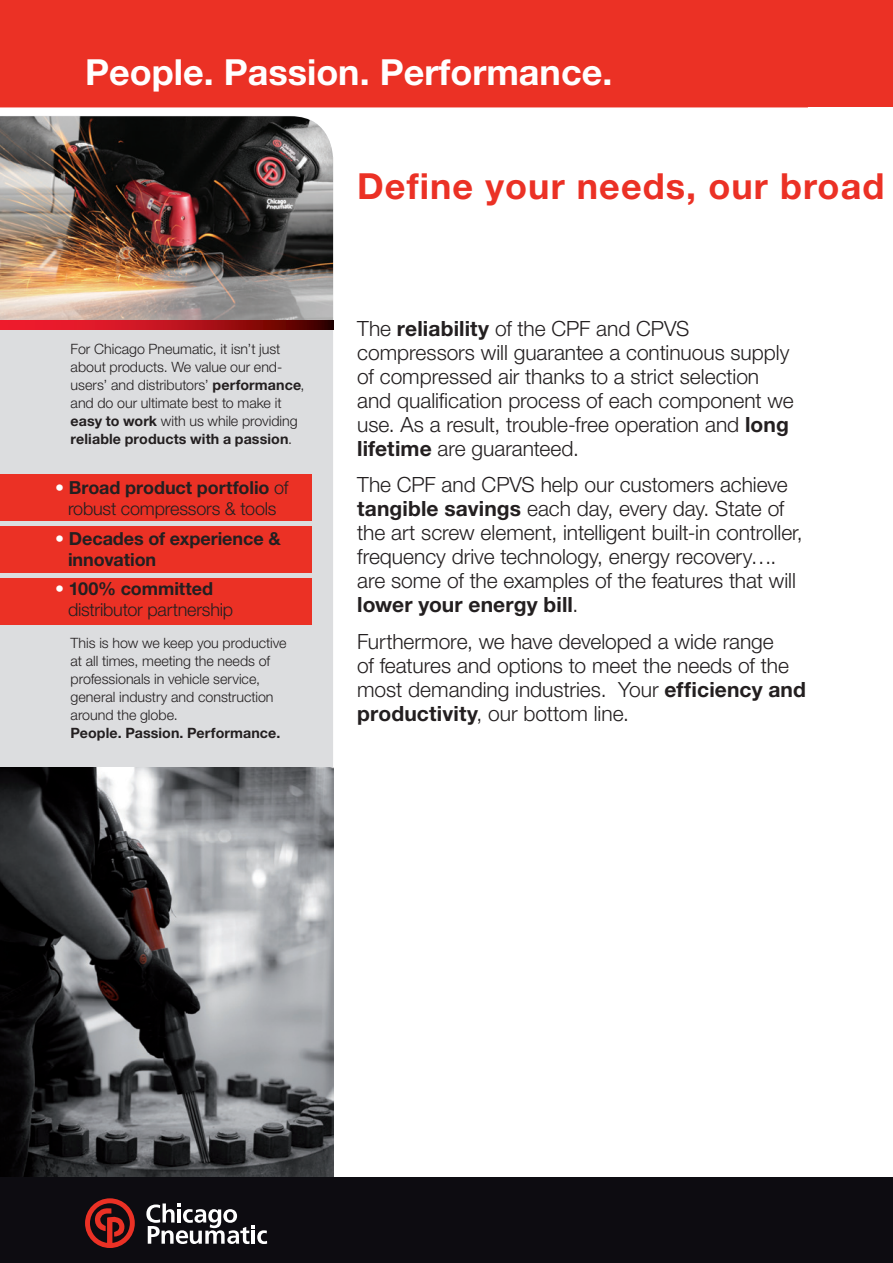
<style>
.page{position:relative;width:893px;height:1263px;background:#fff}
.page>*{position:absolute;margin:0;border:0;box-sizing:border-box;transform-origin:0 0}
.t1{font:700 36px "Helvetica Neue LT Std";color:#fff}
.t2{font:700 36px "Helvetica Neue LT Std";letter-spacing:.03em;color:#eb3125}
.t3{font:300 21px/24px "Helvetica Neue LT Std";letter-spacing:-.005em;color:#231f20}
.t4{font:300 18px/21px "Helvetica Neue LT Std";letter-spacing:-.01em;color:#231f20;text-align:center}
.t5{font:700 18px/21px "Helvetica Neue LT Std";letter-spacing:-.005em;color:#231f20}
.t6{font:300 14.25px/18px "Helvetica Neue LT Std";color:#231f20}
.t7{font:700 14.25px "Helvetica Neue LT Std";letter-spacing:.005em;color:#231f20}
.s1{font-weight:700}
.s2{color:#fff}
.s3{font-weight:300;color:#fff}
</style>
<div class="page">
<div style="left:0;top:329px;width:333px;height:438px;background:#dcdddf"></div>
<img style="left:0;top:767px;width:333px;height:411px">
<img style="left:0;top:116px;width:333px;height:205px">
<svg style="left:0;top:321px;width:333px;height:8px;background:#b1111a"></svg>
<div style="left:0;top:526px;width:312px;height:47px;background:#eb3125"></div>
<div style="left:0;top:474px;width:312px;height:47px;background:#eb3125"></div>
<div style="left:0;top:578px;width:312px;height:47px;background:#eb3125"></div>
<div style="left:0;top:0;width:893px;height:107px;background:#eb3125"></div>
<div style="left:0;top:1178px;width:893px;height:85px;background:#0d0c11"></div>
<svg style="left:146px;top:1203px;width:121px;height:41px"></svg>
<svg style="left:85px;top:1198px;width:50px;height:50px"></svg>
<h1 class="t1" style="left:85px;top:50px;width:529px">People. Passion. Performance.</h1>
<p class="t6" style="left:71px;top:340px;width:235px">For Chicago Pneumatic, it isn’t just about products. We value our end&shy;users’ and distributors’ <span class="s1">performance</span>, and do our ultimate best to make it <span class="s1">easy to work</span> with us while providing <span class="s1">reliable products with a passion</span>.</p>
<p class="t4" style="left:55px;top:477px;width:235px"><span class="s2">•</span> <span class="s1">Broad product portfolio</span> of robust compressors &amp; tools</p>
<p class="t5" style="left:68px;top:527px;width:214px;text-indent:-13px"><span class="s3">•</span> Decades of experience &amp; innovation</p>
<p class="t4" style="left:68px;top:578px;width:167px;text-align:left;text-indent:-13px"><span class="s2">•</span> <span class="s1">100% committed </span>distributor partnership</p>
<p class="t6" style="left:71px;top:634px;width:217px">This is how we keep you productive at all times, meeting the needs of professionals in vehicle service, general industry and construction around the globe.</p>
<p class="t7" style="left:71px;top:724px;width:211px">People. Passion. Performance.</p>
<h1 class="t2" style="left:357px;top:164px;width:529px">Define your needs, our broad</h1>
<p class="t3" style="left:357px;top:316px;width:438px">The <span class="s1">reliability</span> of the CPF and CPVS compressors will guarantee a continuous supply of compressed air thanks to a strict selection and qualification process of each component we use. As a result, trouble-free operation and <span class="s1">long lifetime</span> are guaranteed.</p>
<p class="t3" style="left:357px;top:472px;width:447px">The CPF and CPVS help our customers achieve <span class="s1">tangible savings</span> each day, every day. State of the art screw element, intelligent built-in controller, frequency drive technology, energy recovery…. are some of the examples of the features that will <span class="s1">lower your energy bill</span>.</p>
<p class="t3" style="left:357px;top:629px;width:450px">Furthermore, we have developed a wide range<br>of features and options to meet the needs of the most demanding industries. Your <span class="s1">efficiency and productivity</span>, our bottom line.</p>
</div>
